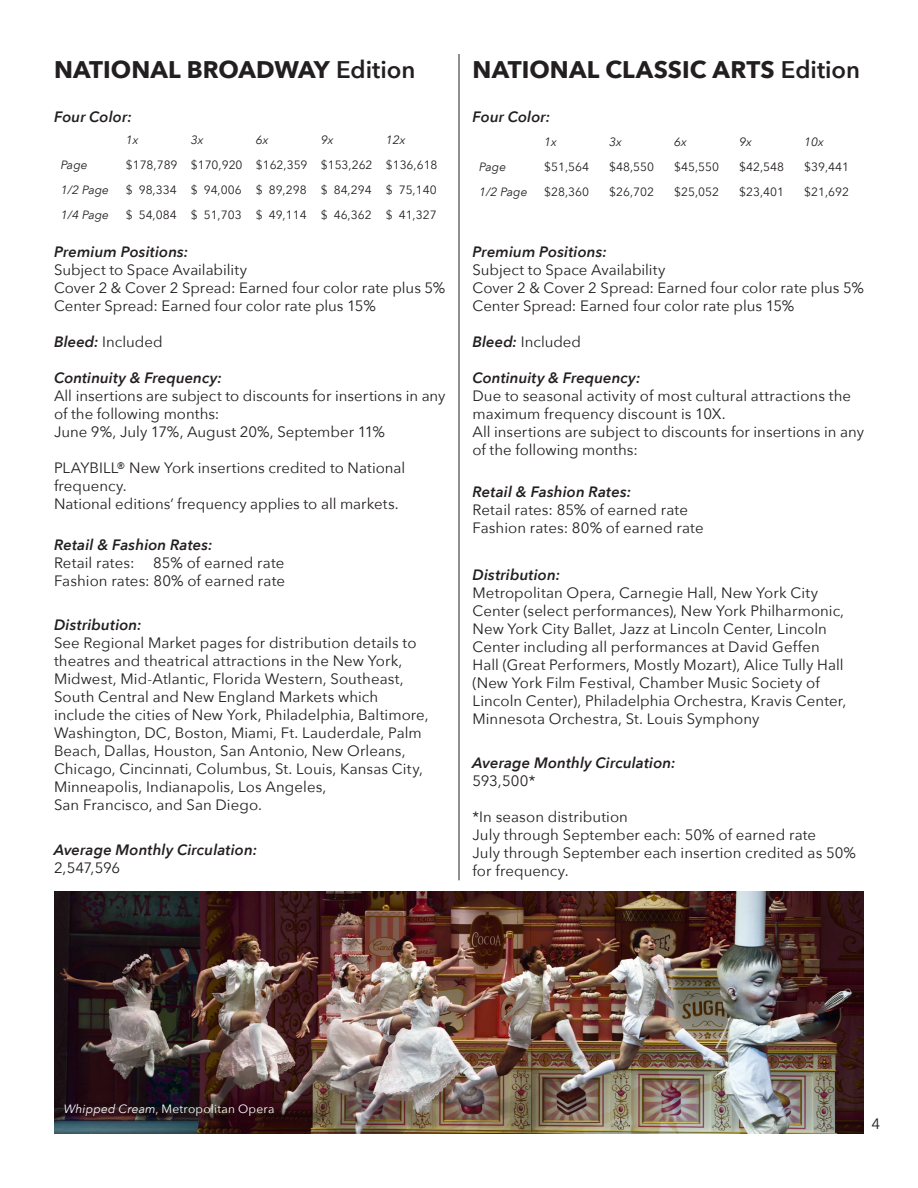
<style>
.page{position:relative;width:918px;height:1188px;background:#fff}
.page>*{position:absolute;margin:0;border:0;box-sizing:border-box;transform-origin:0 0}
.t1{font:700 24px "Avenir Next";color:#231f20}
.t2{font:15px/18px "Avenir Next";letter-spacing:.005em;color:#231f20}
.t3{font:italic 600 15px "Avenir Next";letter-spacing:.005em;color:#231f20}
.t4{font:12px "Avenir Next";color:#231f20}
.t5{font:italic 12px "Avenir Next";color:#231f20}
.t6{font:12px "Avenir Next";letter-spacing:.02em;color:#fff}
.s1{font-weight:600}
.s2{font-weight:600;font-style:italic}
.s3{font-style:italic}
</style>
<div class="page">
<hr style="left:459px;top:54px;width:1px;height:826px;background:#231f20">
<img style="left:54px;top:891px;width:810px;height:243px">
<p class="t1" style="left:54px;top:49px;width:363px">NATIONAL BROADWAY <span class="s1">Edition</span></p>
<p class="t3" style="left:54px;top:104px;width:79px">Four Color:</p>
<p class="t5" style="left:126px;top:130px;width:14px">1x</p>
<p class="t5" style="left:191px;top:130px;width:14px">3x</p>
<p class="t5" style="left:256px;top:130px;width:14px">6x</p>
<p class="t5" style="left:321px;top:130px;width:14px">9x</p>
<p class="t5" style="left:386px;top:130px;width:21px">12x</p>
<p class="t5" style="left:61px;top:154px;width:28px">Page</p>
<p class="t4" style="left:126px;top:154px;width:53px">$178,789</p>
<p class="t4" style="left:191px;top:154px;width:53px">$170,920</p>
<p class="t4" style="left:256px;top:154px;width:53px">$162,359</p>
<p class="t4" style="left:321px;top:154px;width:53px">$153,262</p>
<p class="t4" style="left:386px;top:154px;width:53px">$136,618</p>
<p class="t5" style="left:61px;top:179px;width:50px">1/2 Page</p>
<p class="t4" style="left:126px;top:179px;width:52px">$ 98,334</p>
<p class="t4" style="left:191px;top:179px;width:52px">$ 94,006</p>
<p class="t4" style="left:256px;top:179px;width:52px">$ 89,298</p>
<p class="t4" style="left:321px;top:179px;width:52px">$ 84,294</p>
<p class="t4" style="left:386px;top:179px;width:52px">$ 75,140</p>
<p class="t5" style="left:61px;top:204px;width:50px">1/4 Page</p>
<p class="t4" style="left:126px;top:204px;width:52px">$ 54,084</p>
<p class="t4" style="left:191px;top:204px;width:52px">$ 51,703</p>
<p class="t4" style="left:256px;top:204px;width:52px">$ 49,114</p>
<p class="t4" style="left:321px;top:204px;width:52px">$ 46,362</p>
<p class="t4" style="left:386px;top:204px;width:52px">$ 41,327</p>
<p class="t3" style="left:54px;top:239px;width:136px">Premium Positions:</p>
<p class="t2" style="left:54px;top:261px;width:195px">Subject to Space Availability</p>
<p class="t2" style="left:54px;top:279px;width:393px">Cover 2 &amp; Cover 2 Spread: Earned four color rate plus 5%</p>
<p class="t2" style="left:54px;top:297px;width:323px">Center Spread: Earned four color rate plus 15%</p>
<p class="t2" style="left:54px;top:333px;width:110px"><span class="s2">Bleed:</span> Included</p>
<p class="t3" style="left:54px;top:365px;width:170px">Continuity &amp; Frequency:</p>
<p class="t2" style="left:54px;top:387px;width:393px">All insertions are subject to discounts for insertions in any of the following months:</p>
<p class="t2" style="left:54px;top:423px;width:333px">June 9%, July 17%, August 20%, September 11%</p>
<p class="t2" style="left:54px;top:459px;width:353px">PLAYBILL® New York insertions credited to National frequency.</p>
<p class="t2" style="left:54px;top:495px;width:346px">National editions’ frequency applies to all markets.</p>
<p class="t3" style="left:54px;top:532px;width:160px">Retail &amp; Fashion Rates:</p>
<p class="t2" style="left:54px;top:553px;width:82px">Retail rates:</p>
<p class="t2" style="left:153px;top:553px;width:133px">85% of earned rate</p>
<p class="t2" style="left:54px;top:571px;width:233px">Fashion rates: 80% of earned rate</p>
<p class="t3" style="left:54px;top:612px;width:89px">Distribution:</p>
<p class="t2" style="left:54px;top:633px;width:376px">See Regional Market pages for distribution details to theatres and theatrical attractions in the New York, Midwest, Mid-Atlantic, Florida Western, Southeast, South Central and New England Markets which include the cities of New York, Philadelphia, Baltimore, Washington, DC, Boston, Miami, Ft. Lauderdale, Palm Beach, Dallas, Houston, San Antonio, New Orleans, Chicago, Cincinnati, Columbus, St. Louis, Kansas City, Minneapolis, Indianapolis, Los Angeles,</p>
<p class="t2" style="left:54px;top:795px;width:209px">San Francisco, and San Diego.</p>
<p class="t3" style="left:54px;top:837px;width:205px">Average Monthly Circulation:</p>
<p class="t2" style="left:54px;top:858px;width:68px">2,547,596</p>
<p class="t1" style="left:472px;top:49px;width:389px">NATIONAL CLASSIC ARTS <span class="s1">Edition</span></p>
<p class="t3" style="left:472px;top:104px;width:79px">Four Color:</p>
<p class="t5" style="left:544px;top:131px;width:14px">1x</p>
<p class="t5" style="left:609px;top:131px;width:14px">3x</p>
<p class="t5" style="left:674px;top:131px;width:14px">6x</p>
<p class="t5" style="left:739px;top:131px;width:14px">9x</p>
<p class="t5" style="left:804px;top:131px;width:21px">10x</p>
<p class="t5" style="left:479px;top:157px;width:28px">Page</p>
<p class="t4" style="left:544px;top:157px;width:46px">$51,564</p>
<p class="t4" style="left:609px;top:157px;width:46px">$48,550</p>
<p class="t4" style="left:674px;top:157px;width:46px">$45,550</p>
<p class="t4" style="left:739px;top:157px;width:46px">$42,548</p>
<p class="t4" style="left:804px;top:157px;width:46px">$39,441</p>
<p class="t5" style="left:479px;top:182px;width:50px">1/2 Page</p>
<p class="t4" style="left:544px;top:182px;width:46px">$28,360</p>
<p class="t4" style="left:609px;top:182px;width:46px">$26,702</p>
<p class="t4" style="left:674px;top:182px;width:46px">$25,052</p>
<p class="t4" style="left:739px;top:182px;width:46px">$23,401</p>
<p class="t4" style="left:804px;top:182px;width:46px">$21,692</p>
<p class="t3" style="left:472px;top:239px;width:136px">Premium Positions:</p>
<p class="t2" style="left:472px;top:261px;width:195px">Subject to Space Availability</p>
<p class="t2" style="left:472px;top:279px;width:393px">Cover 2 &amp; Cover 2 Spread: Earned four color rate plus 5%</p>
<p class="t2" style="left:472px;top:297px;width:323px">Center Spread: Earned four color rate plus 15%</p>
<p class="t2" style="left:472px;top:333px;width:110px"><span class="s2">Bleed:</span> Included</p>
<p class="t3" style="left:472px;top:365px;width:170px">Continuity &amp; Frequency:</p>
<p class="t2" style="left:472px;top:387px;width:380px">Due to seasonal activity of most cultural attractions the maximum frequency discount is 10X.</p>
<p class="t2" style="left:472px;top:423px;width:393px">All insertions are subject to discounts for insertions in any of the following months:</p>
<p class="t3" style="left:472px;top:479px;width:160px">Retail &amp; Fashion Rates:</p>
<p class="t2" style="left:472px;top:501px;width:217px">Retail rates: 85% of earned rate</p>
<p class="t2" style="left:472px;top:519px;width:233px">Fashion rates: 80% of earned rate</p>
<p class="t3" style="left:472px;top:562px;width:89px">Distribution:</p>
<p class="t2" style="left:472px;top:583px;width:375px">Metropolitan Opera, Carnegie Hall, New York City Center (select performances), New York Philharmonic, New York City Ballet, Jazz at Lincoln Center, Lincoln Center including all performances at David Geffen Hall (Great Performers, Mostly Mozart), Alice Tully Hall (New York Film Festival, Chamber Music Society of Lincoln Center), Philadelphia Orchestra, Kravis Center, Minnesota Orchestra, St. Louis Symphony</p>
<p class="t3" style="left:472px;top:750px;width:205px">Average Monthly Circulation:</p>
<p class="t2" style="left:472px;top:772px;width:64px">593,500*</p>
<p class="t2" style="left:472px;top:808px;width:157px">*In season distribution</p>
<p class="t2" style="left:472px;top:826px;width:345px">July through September each: 50% of earned rate</p>
<p class="t2" style="left:472px;top:844px;width:385px">July through September each insertion credited as 50% for frequency.</p>
<p class="t6" style="left:64px;top:1098px;width:212px"><span class="s3">Whipped Cream</span>, Metropolitan Opera</p>
<p class="t2" style="left:872px;top:1114px;width:10px">4</p>
</div>
